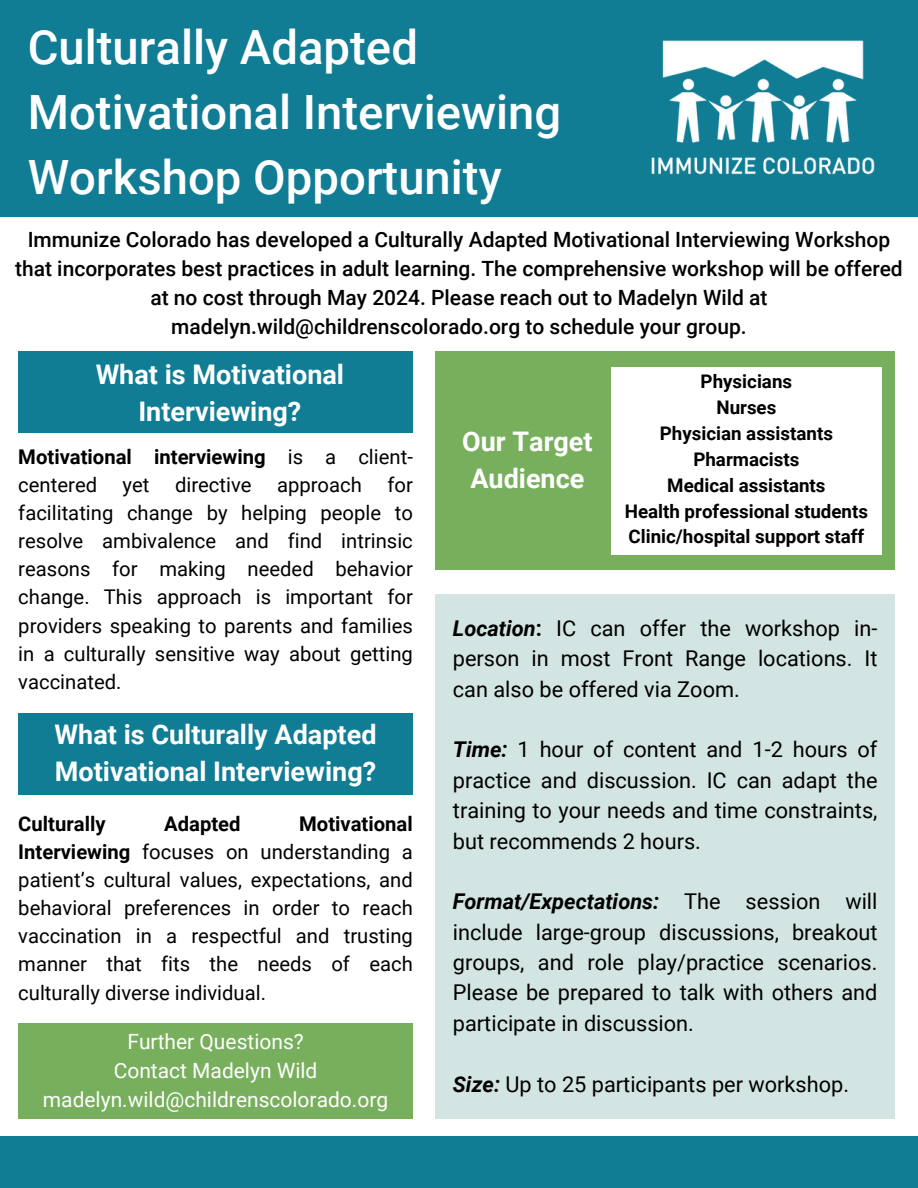
<style>
.page{position:relative;width:918px;height:1188px;background:#fff}
.page>*{position:absolute;margin:0;border:0;box-sizing:border-box;transform-origin:0 0}
.t1{font:500 47.25px/65.2px "Roboto";color:#fff}
.t2{font:700 27px/37.2px "Roboto";color:#fff;text-align:center}
.t3{font:21.75px/30.3px "Roboto";color:#000;text-align:justify}
.t4{font:500 21px/29.2px "Roboto";color:#000;text-align:center}
.t5{font:21px/29.2px "Roboto";color:#fff;text-align:center}
.t6{font:20.25px/28.2px "Roboto";color:#000;text-align:justify}
.t7{font:700 20.25px/28.2px "Roboto";color:#000}
.t8{font:700 18.75px/25.8px "Roboto";color:#000;text-align:center}
.s1{font-weight:400}
.s2{font-weight:700}
.s3{font-weight:700;font-style:italic}
</style>
<div class="page">
<div style="left:0;top:0;width:918px;height:216px;background:#107d95"></div>
<div style="left:0;top:1137px;width:918px;height:51px;background:#107d95"></div>
<img style="left:651px;top:40px;width:224px;height:135px">
<div style="left:436px;top:594px;width:459px;height:525px;background:#d3e5e2"></div>
<div style="left:18px;top:351px;width:395px;height:82px;background:#107d95"></div>
<div style="left:436px;top:351px;width:459px;height:219px;background:#78af5d"></div>
<div style="left:611px;top:367px;width:271px;height:187px;background:#fff"></div>
<div style="left:18px;top:713px;width:395px;height:82px;background:#107d95"></div>
<div style="left:18px;top:1023px;width:395px;height:96px;background:#78af5d"></div>
<h1 class="t1" style="left:28px;top:12px;width:535px">Culturally Adapted<br>Motivational Interviewing<br>Workshop Opportunity</h1>
<p class="t4" style="left:15px;top:224px;width:889px">Immunize Colorado has developed a Culturally Adapted Motivational Interviewing Workshop that incorporates best practices in adult learning. The comprehensive workshop will be offered at no cost through May 2024. Please reach out to Madelyn Wild at madelyn.wild@childrenscolorado.org to schedule your group.</p>
<h2 class="t2" style="left:96px;top:355px;width:250px">What is Motivational<br>Interviewing?</h2>
<p class="t7" style="left:18px;top:442px;width:396px">Motivational interviewing <span class="s1">is a client&shy;centered</span></p>
<p class="t6" style="left:18px;top:470px;width:396px;text-indent:369px">for facilitating change by helping people to resolve ambivalence and find intrinsic reasons for making needed behavior change. This approach is important for providers speaking to parents and families in a culturally sensitive way about getting vaccinated.</p>
<p class="t6" style="left:123px;top:470px;width:28px">yet</p>
<p class="t6" style="left:175px;top:470px;width:78px">directive</p>
<p class="t6" style="left:277px;top:470px;width:86px">approach</p>
<h2 class="t2" style="left:55px;top:714px;width:323px;text-align:left">What is Culturally Adapted<br>Motivational Interviewing?</h2>
<p class="t7" style="left:18px;top:809px;width:89px">Culturally</p>
<p class="t7" style="left:164px;top:809px;width:78px">Adapted</p>
<p class="t6" style="left:18px;top:809px;width:396px;text-indent:281px"><span class="s2">Motivational Interviewing</span> focuses on understanding a patient’s cultural values, expectations, and behavioral preferences in order to reach vaccination in a respectful and trusting manner that fits the needs of each culturally diverse individual.</p>
<p class="t5" style="left:43px;top:1026px;width:347px">Further Questions?<br>Contact Madelyn Wild madelyn.wild@childrenscolorado.org</p>
<h2 class="t2" style="left:462px;top:421px;width:132px">Our Target<br>Audience</h2>
<p class="t8" style="left:625px;top:368px;width:245px">Physicians<br>Nurses<br>Physician assistants<br>Pharmacists<br>Medical assistants<br>Health professional students<br>Clinic/hospital support staff</p>
<p class="t3" style="left:453px;top:612px;width:426px"><span class="s3">Location</span><span class="s2">:</span> IC can offer the workshop in&shy;person in most Front Range locations. It can also be offered via Zoom.</p>
<p class="t3" style="left:453px;top:734px;width:426px"><span class="s3">Time:</span> 1 hour of content and 1-2 hours of practice and discussion. IC can adapt the training to your needs and time constraints, but recommends 2 hours.</p>
<p class="t3" style="left:453px;top:886px;width:426px"><span class="s3">Format/Expectations:</span> The session will include large-group discussions, breakout groups, and role play/practice scenarios.<br>Please be prepared to talk with others and participate in discussion.</p>
<p class="t3" style="left:453px;top:1068px;width:398px"><span class="s3">Size:</span> Up to 25 participants per workshop.</p>
</div>
